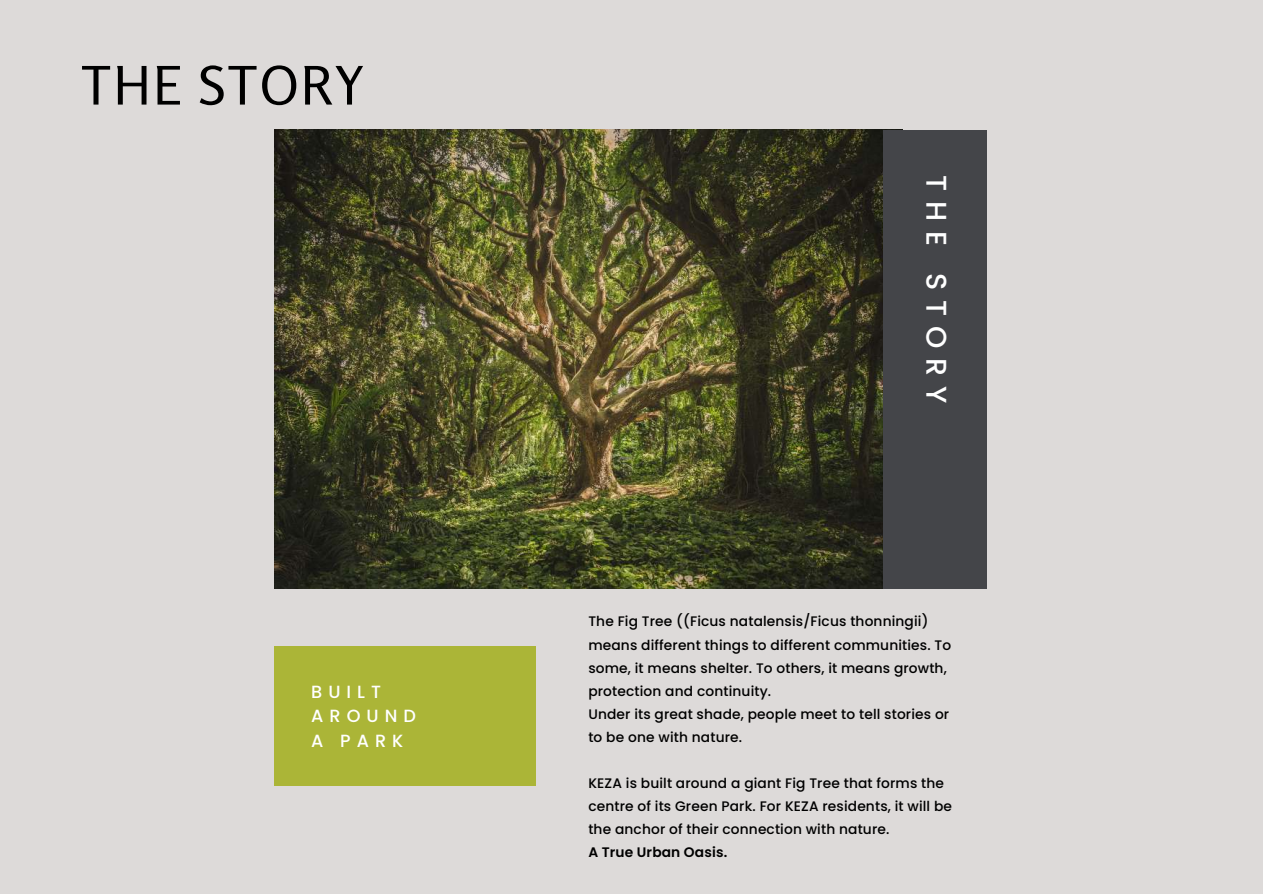
<style>
.page{position:relative;width:1263px;height:894px;background:#fff}
.page>*{position:absolute;margin:0;border:0;box-sizing:border-box;transform-origin:0 0}
.t1{font:52.95px "Rosario";letter-spacing:.035em;color:#000}
.t2{font:500 28.5px "Poppins";letter-spacing:.345em;color:#fff}
.t3{font:500 17.7px/24.6px "Poppins";letter-spacing:.345em;color:#fff}
.t4{font:500 13.8px/23.1px "Poppins";letter-spacing:.01em;color:#000}
.t5{font:600 13.8px "Poppins";letter-spacing:.01em;color:#000}
</style>
<div class="page">
<div style="left:0;top:0;width:1263px;height:893px;background:#dddad9"></div>
<img style="left:275px;top:129px;width:608px;height:459px">
<div style="left:883px;top:129px;width:104px;height:459px;background:#444549"></div>
<div style="left:275px;top:646px;width:261px;height:139px;background:#abb537"></div>
<h1 class="t1" style="left:81px;top:53px;width:285px">THE STORY</h1>
<p class="t3" style="left:311px;top:679px;width:106px">BUILT<br>AROUND<br>A PARK</p>
<h2 class="t2" style="left:956px;top:175px;width:229px;rotate:90deg">THE STORY</h2>
<p class="t4" style="left:588px;top:610px;width:364px">The Fig Tree ((Ficus natalensis/Ficus thonningii) means different things to different communities. To some, it means shelter. To others, it means growth, protection and continuity.<br>Under its great shade, people meet to tell stories or to be one with nature.</p>
<p class="t4" style="left:588px;top:771px;width:365px">KEZA is built around a giant Fig Tree that forms the centre of its Green Park. For KEZA residents, it will be the anchor of their connection with nature.</p>
<p class="t5" style="left:588px;top:842px;width:140px">A True Urban Oasis.</p>
</div>
